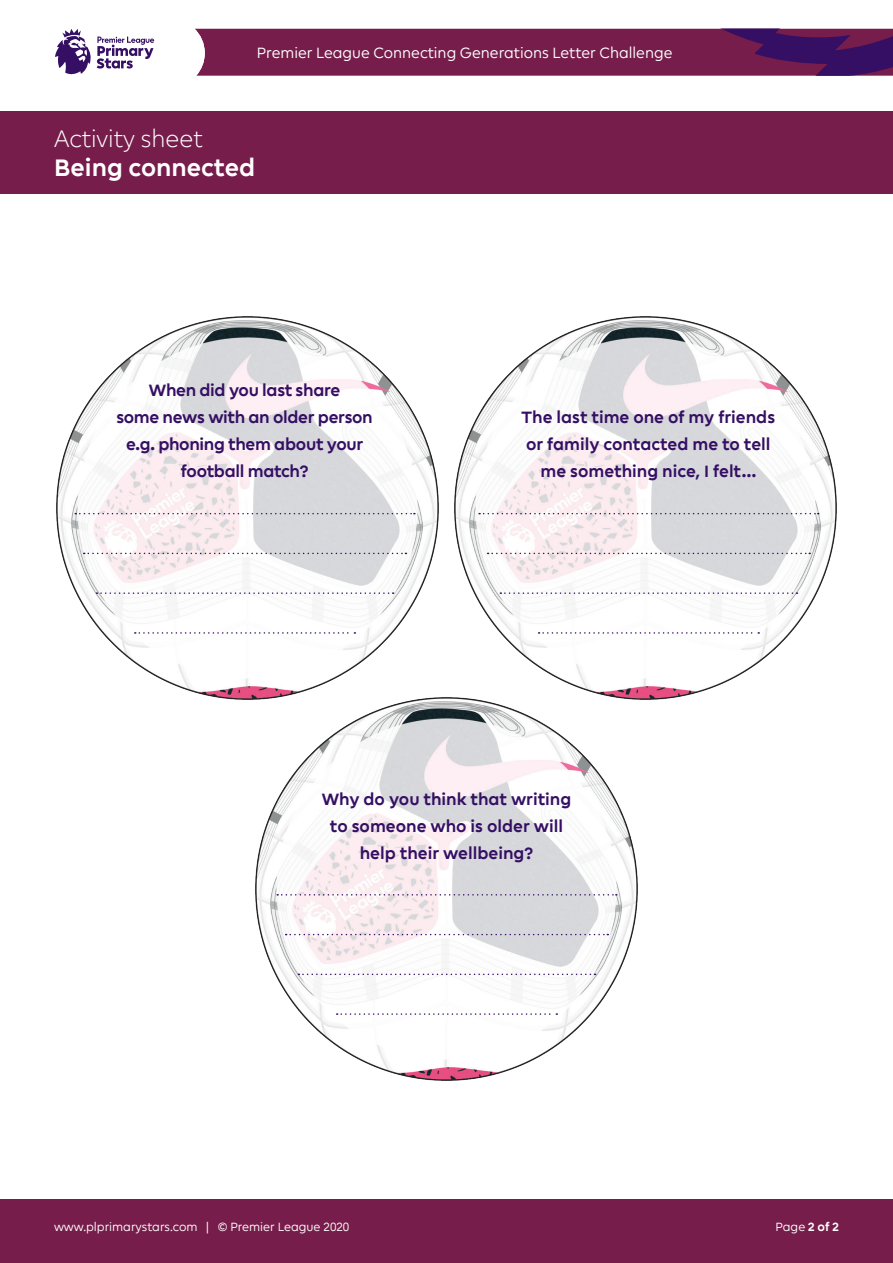
<style>
.page{position:relative;width:893px;height:1263px;background:#fff}
.page>*{position:absolute;margin:0;border:0;box-sizing:border-box;transform-origin:0 0}
.t1{font:700 24px "Premier League";color:#fff}
.t2{font:300 24px "Premier League";color:#fff}
.Statements{font:700 16.5px/27px "Premier League";color:#340f63;text-align:center}
.Statements-2{font:700 16.5px/27px "Premier League";letter-spacing:-.02em;color:#340f63;text-align:center}
.t3{font:15px "Premier League";color:#fff}
.t4{font:12px "Premier League";color:#fff}
.s1{font-weight:700}
</style>
<div class="page">
<svg style="left:55px;top:29px;width:99px;height:46px"></svg>
<div style="left:0;top:111px;width:893px;height:83px;background:#771d4b"></div>
<svg style="left:194px;top:28px;width:699px;height:48px;background:#722253"></svg>
<div style="left:0;top:1199px;width:893px;height:64px;background:#771d4b"></div>
<img style="left:56px;top:316px;width:383px;height:384px">
<img style="left:454px;top:316px;width:383px;height:384px">
<img style="left:253px;top:695px;width:387px;height:386px">
<svg style="left:75px;top:513px;width:340px;height:1px"></svg>
<svg style="left:84px;top:553px;width:322px;height:1px"></svg>
<svg style="left:96px;top:592px;width:298px;height:2px"></svg>
<svg style="left:135px;top:632px;width:220px;height:2px"></svg>
<svg style="left:479px;top:513px;width:340px;height:1px"></svg>
<svg style="left:488px;top:553px;width:322px;height:1px"></svg>
<svg style="left:500px;top:592px;width:297px;height:2px"></svg>
<svg style="left:539px;top:632px;width:220px;height:2px"></svg>
<svg style="left:277px;top:894px;width:340px;height:1px"></svg>
<svg style="left:286px;top:934px;width:322px;height:1px"></svg>
<svg style="left:298px;top:973px;width:298px;height:2px"></svg>
<svg style="left:337px;top:1013px;width:220px;height:2px"></svg>
<p class="t3" style="left:257px;top:44px;width:417px">Premier League Connecting Generations Letter Challenge</p>
<h1 class="t2" style="left:54px;top:125px;width:150px">Activity sheet</h1>
<h1 class="t1" style="left:54px;top:154px;width:203px">Being connected</h1>
<p class="Statements-2" style="left:116px;top:377px;width:258px">When did you last share<br>some news with an older person e.g. phoning them about your football match?</p>
<p class="Statements" style="left:522px;top:404px;width:255px">The last time one of my friends or family contacted me to tell me something nice, I felt…</p>
<p class="Statements" style="left:322px;top:785px;width:251px">Why do you think that writing to someone who is older will help their wellbeing?</p>
<p class="t4" style="left:54px;top:1220px;width:297px">www.plprimarystars.com | © Premier League 2020</p>
<p class="t4" style="left:775px;top:1220px;width:65px">Page <span class="s1">2 of 2</span></p>
</div>
